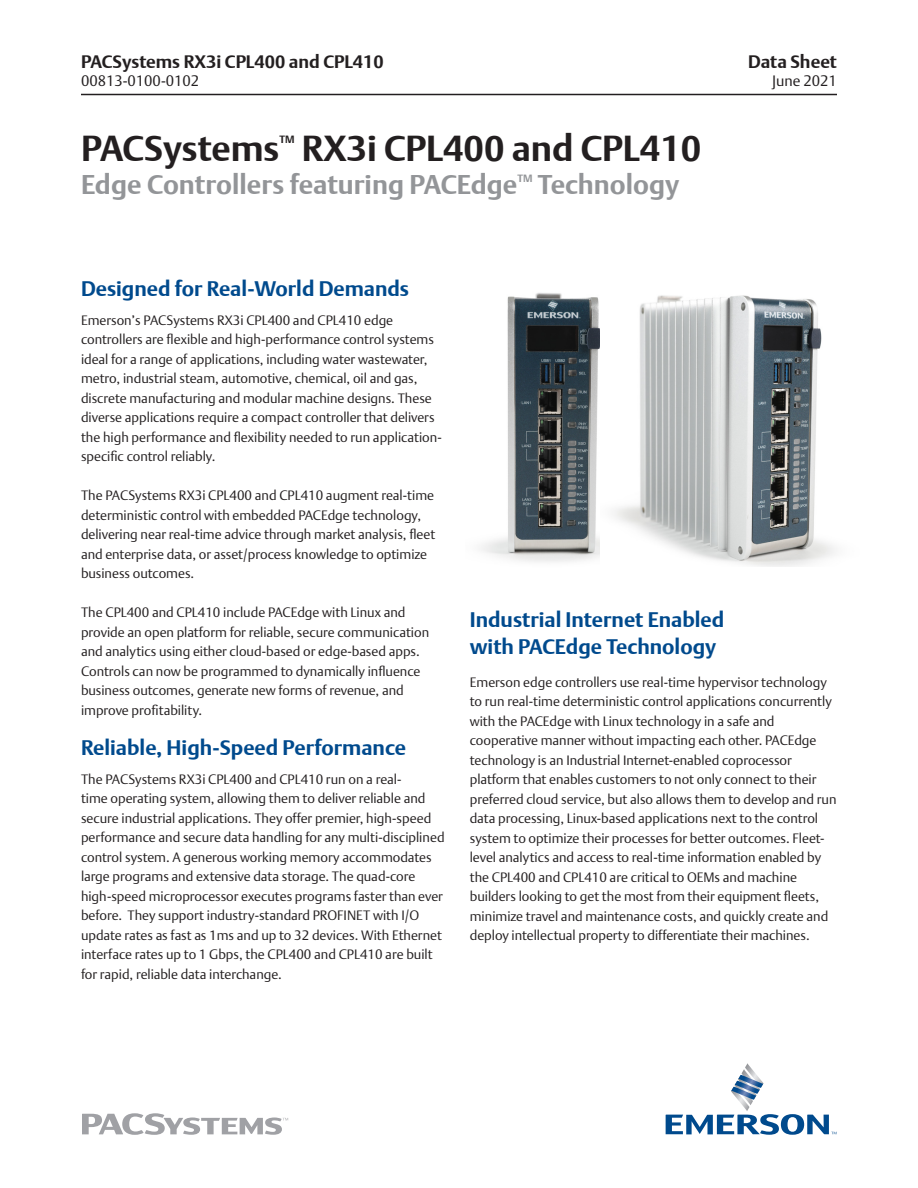
<style>
.page{position:relative;width:918px;height:1188px;background:#fff}
.page>*{position:absolute;margin:0;border:0;box-sizing:border-box;transform-origin:0 0}
.Document_Title{font:700 36px "DTL Argo T";color:#231f20}
.Subhead_Gray{font:700 27px "DTL Argo T";color:#939598}
.Subhead_1{font:700 21px/27px "DTL Argo T";color:#004a8d}
.t1{font:700 18px "DTL Argo T";color:#231f20}
.t2{font:300 15px "DTL Argo T";color:#231f20}
.Body_after_body_copy{font:300 13.5px/19.5px "DTL Argo T";color:#231f20}
.Subhead_1-2{font:300 13.5px/19.5px "DTL Argo T";color:#231f20}
.Document_Title-2{font:700 10.5px "DTL Argo T";color:#231f20}
.Subhead_Gray-2{font:700 10.5px "DTL Argo T";color:#939598}
</style>
<div class="page">
<hr style="left:81px;top:94px;width:756px;height:1px;background:#231f20">
<svg style="left:666px;top:1063px;width:171px;height:72px"></svg>
<img style="left:481px;top:293px;width:119px;height:269px">
<img style="left:614px;top:295px;width:221px;height:271px">
<svg style="left:82px;top:1113px;width:206px;height:22px"></svg>
<h3 class="t1" style="left:81px;top:51px;width:304px">PACSystems RX3i CPL400 and CPL410</h3>
<p class="t2" style="left:81px;top:72px;width:120px">00813-0100-0102</p>
<p class="Document_Title" style="left:81px;top:127px;width:200px">PACSystems</p>
<p class="Document_Title-2" style="left:279px;top:133px;width:17px">TM</p>
<p class="Document_Title" style="left:302px;top:127px;width:401px">RX3i CPL400 and CPL410</p>
<p class="Subhead_Gray" style="left:81px;top:168px;width:438px">Edge Controllers featuring PACEdge</p>
<p class="Subhead_Gray-2" style="left:517px;top:172px;width:17px">TM</p>
<p class="Subhead_Gray" style="left:538px;top:168px;width:143px">Technology</p>
<h3 class="t1" style="left:748px;top:51px;width:90px">Data Sheet</h3>
<p class="t2" style="left:772px;top:72px;width:66px">June 2021</p>
<p class="Subhead_1" style="left:81px;top:275px;width:330px">Designed for Real-World Demands</p>
<p class="Body_after_body_copy" style="left:81px;top:310px;width:362px">Emerson’s PACSystems RX3i CPL400 and CPL410 edge controllers are flexible and high-performance control systems ideal for a range of applications, including water wastewater, metro, industrial steam, automotive, chemical, oil and gas, discrete manufacturing and modular machine designs. These diverse applications require a compact controller that delivers the high performance and flexibility needed to run application&shy;specific control reliably.</p>
<p class="Body_after_body_copy" style="left:81px;top:486px;width:356px">The PACSystems RX3i CPL400 and CPL410 augment real-time deterministic control with embedded PACEdge technology, delivering near real-time advice through market analysis, fleet and enterprise data, or asset/process knowledge to optimize business outcomes.</p>
<p class="Body_after_body_copy" style="left:81px;top:603px;width:350px">The CPL400 and CPL410 include PACEdge with Linux and provide an open platform for reliable, secure communication and analytics using either cloud-based or edge-based apps.<br>Controls can now be programmed to dynamically influence business outcomes, generate new forms of revenue, and improve profitability.</p>
<p class="Subhead_1" style="left:81px;top:734px;width:327px">Reliable, High-Speed Performance</p>
<p class="Body_after_body_copy" style="left:81px;top:769px;width:365px">The PACSystems RX3i CPL400 and CPL410 run on a real-<br>time operating system, allowing them to deliver reliable and secure industrial applications. They offer premier, high-speed performance and secure data handling for any multi-disciplined control system. A generous working memory accommodates large programs and extensive data storage. The quad-core high-speed microprocessor executes programs faster than ever before. They support industry-standard PROFINET with I/O update rates as fast as 1ms and up to 32 devices. With Ethernet interface rates up to 1 Gbps, the CPL400 and CPL410 are built for rapid, reliable data interchange.</p>
<p class="Subhead_1" style="left:470px;top:606px;width:256px">Industrial Internet Enabled with PACEdge Technology</p>
<p class="Subhead_1-2" style="left:470px;top:672px;width:368px">Emerson edge controllers use real-time hypervisor technology to run real-time deterministic control applications concurrently with the PACEdge with Linux technology in a safe and cooperative manner without impacting each other. PACEdge technology is an Industrial Internet-enabled coprocessor platform that enables customers to not only connect to their preferred cloud service, but also allows them to develop and run data processing, Linux-based applications next to the control system to optimize their processes for better outcomes. Fleet&shy;level analytics and access to real-time information enabled by the CPL400 and CPL410 are critical to OEMs and machine builders looking to get the most from their equipment fleets, minimize travel and maintenance costs, and quickly create and deploy intellectual property to differentiate their machines.</p>
</div>
